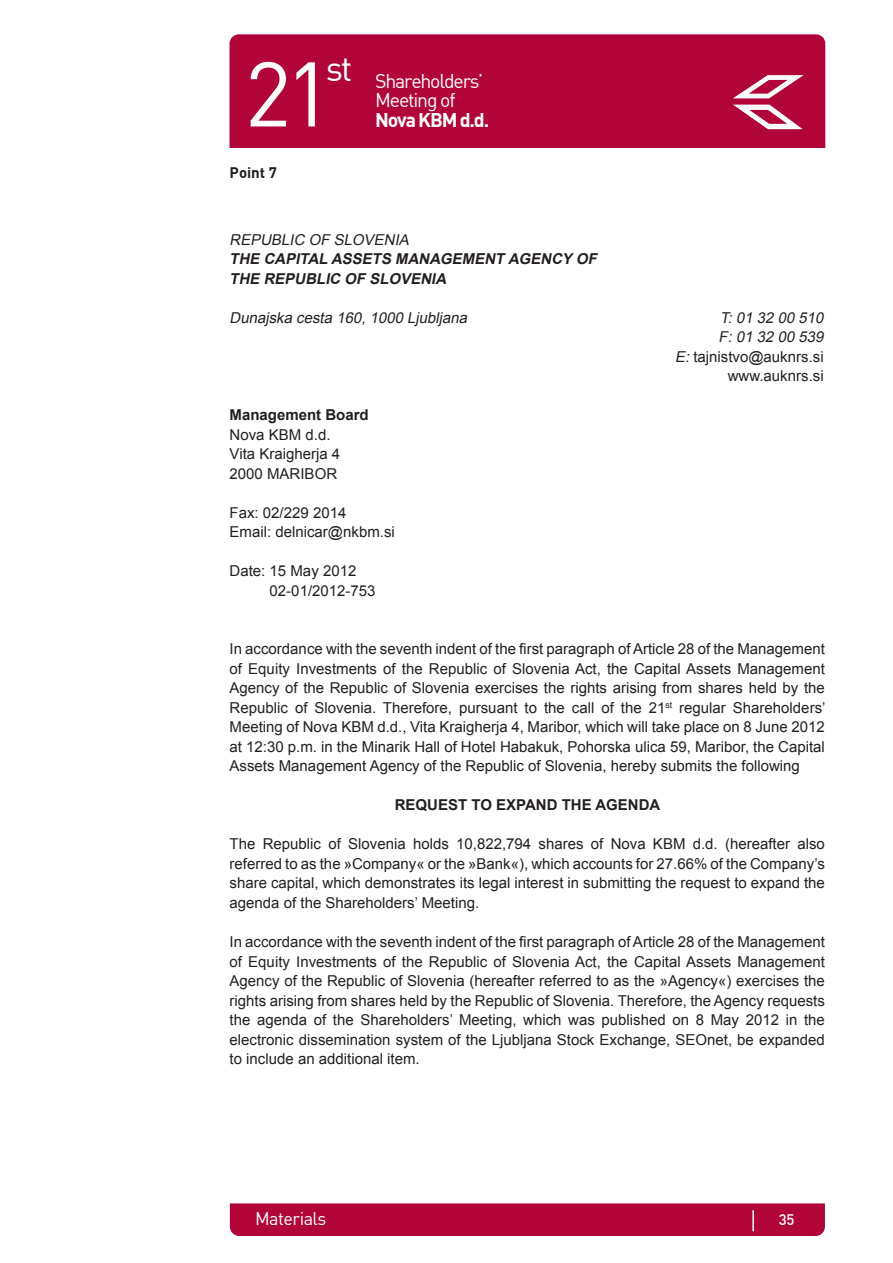
<style>
.page{position:relative;width:893px;height:1263px;background:#fff}
.page>*{position:absolute;margin:0;border:0;box-sizing:border-box;transform-origin:0 0}
.t1{font:90px "DIN Regular";color:#fff}
.t2{font:19.5px/19.5px "DIN Regular";letter-spacing:-.06em;color:#fff}
.t3{font:19.5px "DIN Bold";letter-spacing:-.06em;color:#fff}
.t4{font:18px "DIN Regular";letter-spacing:-.03em;color:#fff}
.t5{font:15px/19.5px "Arial";color:#231f20}
.t6{font:italic 700 15px/19.5px "Arial";color:#231f20}
.t7{font:italic 15px "Arial";color:#231f20}
.t8{font:700 15px "Arial";color:#231f20}
.t9{font:15px "DIN Bold";color:#231f20}
.t10{font:15px "DIN Medium";color:#fff}
.s1{font-style:italic}
</style>
<div class="page">
<div style="left:230px;top:34px;width:595px;height:114px;background:#b10439"></div>
<div style="left:230px;top:1203px;width:595px;height:33px;background:#b10439"></div>
<hr style="left:752px;top:1210px;width:2px;height:21px;background:#fff">
<svg style="left:733px;top:75px;width:71px;height:54px"></svg>
<h1 class="t1" style="left:244px;top:37px;width:89px">21</h1>
<h2 class="t2" style="left:375px;top:70px;width:110px;text-indent:-49px"><sup>st</sup> Shareholders’<br>Meeting of</h2>
<h2 class="t3" style="left:375px;top:107px;width:116px">Nova KBM d.d.</h2>
<p class="t9" style="left:230px;top:163px;width:49px">Point 7</p>
<p class="t7" style="left:230px;top:230px;width:184px">REPUBLIC OF SLOVENIA</p>
<p class="t6" style="left:230px;top:250px;width:372px">THE CAPITAL ASSETS MANAGEMENT AGENCY OF<br>THE REPUBLIC OF SLOVENIA</p>
<p class="t7" style="left:230px;top:308px;width:243px">Dunajska cesta 160,1000 Ljubljana</p>
<p class="t5" style="left:675px;top:308px;width:154px;text-align:right"><span class="s1">T:01 32 00 510<br>F:01 32 00 539<br>E:</span>tajnistvo@auknrs.si www.auknrs.si</p>
<p class="t8" style="left:230px;top:405px;width:141px">Management Board</p>
<p class="t5" style="left:230px;top:425px;width:112px">Nova KBM d.d.<br>Vita Kraigherja 4<br>2000 MARIBOR</p>
<p class="t5" style="left:230px;top:503px;width:167px">Fax: 02/229 2014<br>Email: delnicar@nkbm.si</p>
<p class="t5" style="left:270px;top:562px;width:107px;text-indent:-40px">Date: 15 May 2012<br>02-01/2012-753</p>
<p class="t5" style="left:230px;top:640px;width:597px;text-align:justify">In accordance with the seventh indent of the first paragraph of Article 28 of the Management of Equity Investments of the Republic of Slovenia Act, the Capital Assets Management Agency of the Republic of Slovenia exercises the rights arising from shares held by the Republic of Slovenia. Therefore, pursuant to the call of the 21<sup>st</sup> regular Shareholders’ Meeting of Nova KBM d.d., Vita Kraigherja 4, Maribor, which will take place on 8 June 2012 at 12:30 p.m. in the Minarik Hall of Hotel Habakuk, Pohorska ulica 59, Maribor, the Capital Assets Management Agency of the Republic of Slovenia, hereby submits the following</p>
<p class="t8" style="left:395px;top:795px;width:267px">REQUEST TO EXPAND THE AGENDA</p>
<p class="t5" style="left:230px;top:835px;width:597px;text-align:justify">The Republic of Slovenia holds 10,822,794 shares of Nova KBM d.d. (hereafter also referred to as the »Company« or the »Bank«), which accounts for 27.66% of the Company’s share capital, which demonstrates its legal interest in submitting the request to expand the agenda of the Shareholders’ Meeting.</p>
<p class="t5" style="left:230px;top:932px;width:597px;text-align:justify">In accordance with the seventh indent of the first paragraph of Article 28 of the Management of Equity Investments of the Republic of Slovenia Act, the Capital Assets Management Agency of the Republic of Slovenia (hereafter referred to as the »Agency«) exercises the rights arising from shares held by the Republic of Slovenia. Therefore, the Agency requests the agenda of the Shareholders’ Meeting, which was published on 8 May 2012 in the electronic dissemination system of the Ljubljana Stock Exchange, SEOnet, be expanded to include an additional item.</p>
<p class="t4" style="left:255px;top:1207px;width:73px">Materials</p>
<p class="t10" style="left:779px;top:1209px;width:17px">35</p>
</div>
